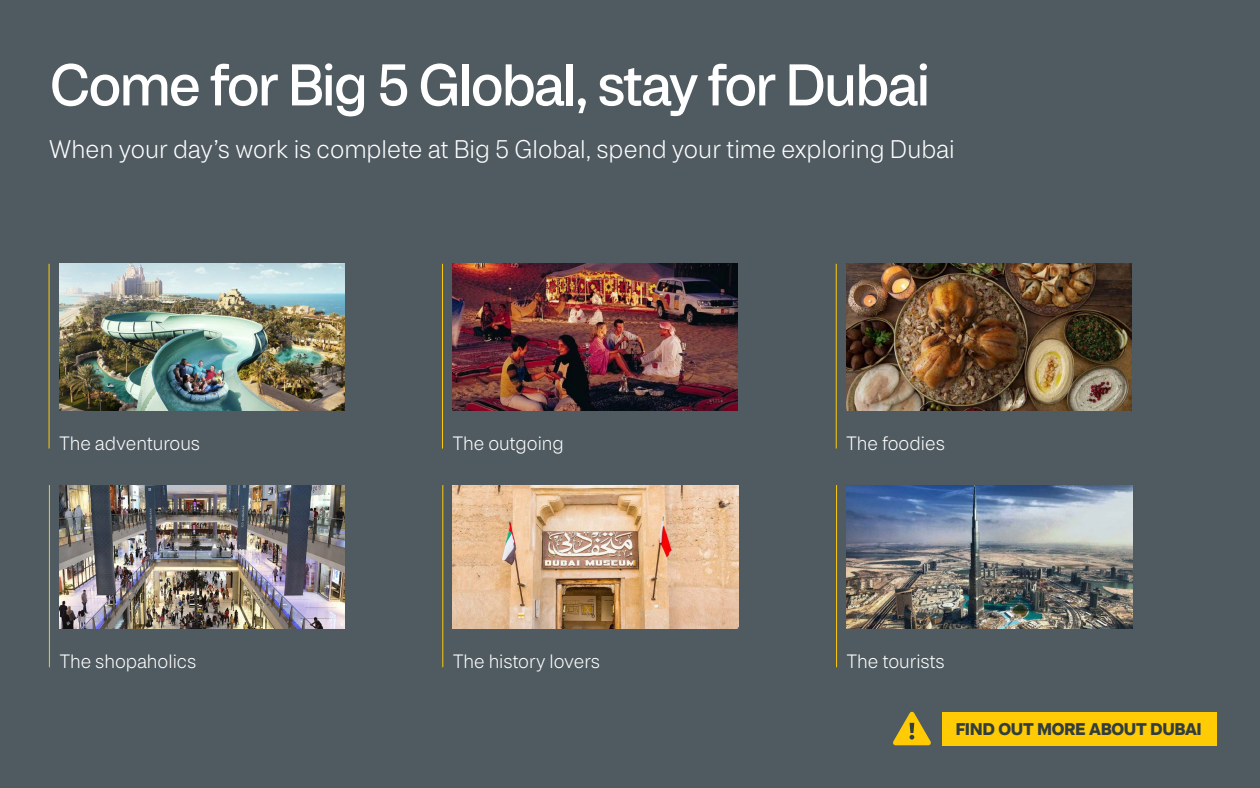
<style>
.page{position:relative;width:1260px;height:788px;background:#505b61}
.page>*{position:absolute;margin:0;border:0;box-sizing:border-box;transform-origin:0 0}
.t1{font:600 57px "Axalp Grotesk";letter-spacing:-.04em;color:#fff}
.t2{font:24.75px "Axalp Grotesk";color:#fff}
.t3{font:18.75px "Axalp Grotesk";color:#fff}
.t4{font:800 16.5px "Axalp Grotesk";letter-spacing:-.02em;color:#323d3e}
</style>
<div class="page">
<img style="left:59px;top:264px;width:286px;height:146px">
<hr style="left:49px;top:264px;width:1px;height:184px;background:#ffcb05">
<img style="left:59px;top:485px;width:286px;height:144px">
<hr style="left:49px;top:485px;width:1px;height:182px;background:#ffcb05">
<img style="left:452px;top:264px;width:286px;height:146px">
<hr style="left:442px;top:264px;width:1px;height:184px;background:#ffcb05">
<img style="left:453px;top:485px;width:285px;height:144px">
<hr style="left:443px;top:485px;width:1px;height:182px;background:#ffcb05">
<img style="left:846px;top:264px;width:286px;height:146px">
<hr style="left:836px;top:264px;width:1px;height:184px;background:#ffcb05">
<img style="left:847px;top:485px;width:285px;height:144px">
<hr style="left:836px;top:485px;width:1px;height:182px;background:#ffcb05">
<div style="left:942px;top:711px;width:275px;height:34px;background:#ffcb05"></div>
<svg style="left:893px;top:711px;width:38px;height:34px"></svg>
<h1 class="t1" style="left:50px;top:49px;width:882px">Come for Big 5 Global, stay for Dubai</h1>
<h2 class="t2" style="left:49px;top:133px;width:908px">When your day’s work is complete at Big 5 Global, spend your time exploring Dubai</h2>
<p class="t3" style="left:59px;top:431px;width:143px">The adventurous</p>
<p class="t3" style="left:59px;top:650px;width:139px">The shopaholics</p>
<p class="t3" style="left:452px;top:431px;width:113px">The outgoing</p>
<p class="t3" style="left:453px;top:650px;width:149px">The history lovers</p>
<p class="t3" style="left:846px;top:431px;width:100px">The foodies</p>
<p class="t3" style="left:847px;top:650px;width:100px">The tourists</p>
<p class="t4" style="left:955px;top:718px;width:248px">FIND OUT MORE ABOUT DUBAI</p>
</div>
